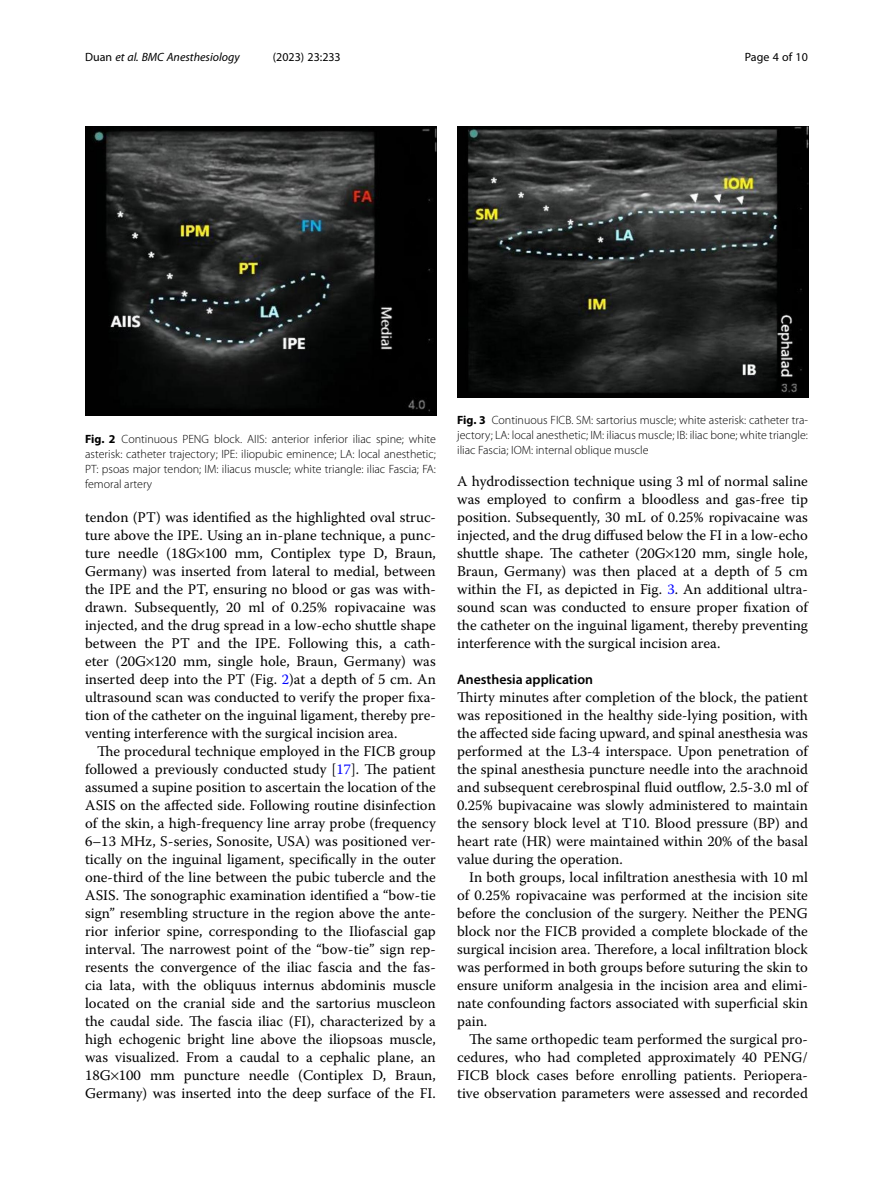
<style>
.page{position:relative;width:893px;height:1191px;background:#fff}
.page>*{position:absolute;margin:0;border:0;box-sizing:border-box;transform-origin:0 0}
.Body_Text_Indent{font:14.7px/18px "Warnock Pro";color:#000;text-align:justify}
.Body_Text{font:14.7px/18px "Warnock Pro";color:#000;text-align:justify}
.Head_2{font:600 13.8px "Myriad Pro";color:#000}
.Figure_Caption{font:300 12px/15px "Myriad Pro";color:#000;text-align:justify}
.t1{font:italic 12px "Myriad Pro";color:#000}
.t2{font:12px "Myriad Pro";color:#000}
.s1{font-style:normal}
.s2{font-weight:700}
.s3{color:#00f}
</style>
<div class="page">
<img style="left:457px;top:126px;width:351px;height:271px">
<img style="left:85px;top:126px;width:351px;height:290px">
<p class="t1" style="left:85px;top:50px;width:156px"><span class="s1">Duan</span> et al. BMC Anesthesiology</p>
<p class="t2" style="left:273px;top:50px;width:70px">(2023) 23:233</p>
<p class="t2" style="left:745px;top:50px;width:65px">Page 4 of 10</p>
<p class="Figure_Caption" style="left:85px;top:432px;width:352px"><span class="s2">Fig. 2</span> Continuous PENG block. AIIS: anterior inferior iliac spine; white asterisk: catheter trajectory; IPE: iliopubic eminence; LA: local anesthetic; PT: psoas major tendon; IM: iliacus muscle; white triangle: iliac Fascia; FA: femoral artery</p>
<p class="Body_Text_Indent" style="left:85px;top:508px;width:352px">tendon (PT) was identified as the highlighted oval struc&shy;ture above the IPE. Using an in-plane technique, a punc&shy;ture needle (18G 100 mm, Contiplex type D, Braun, Germany) was inserted from lateral to medial, between the IPE and the PT, ensuring no blood or gas was with&shy;drawn. Subsequently, 20 ml of 0.25% ropivacaine was injected, and the drug spread in a low-echo shuttle shape between the PT and the IPE. Following this, a cath&shy;eter (20G 120 mm, single hole, Braun, Germany) was inserted deep into the PT (Fig. <span class="s3">2</span>)at a depth of 5 cm. An ultrasound scan was conducted to verify the proper fixa&shy;tion of the catheter on the inguinal ligament, thereby pre&shy;venting interference with the surgical incision area.</p>
<p class="Body_Text_Indent" style="left:85px;top:742px;width:352px;text-indent:12px">The procedural technique employed in the FICB group followed a previously conducted study [<span class="s3">17</span>]. The patient assumed a supine position to ascertain the location of the ASIS on the affected side. Following routine disinfection of the skin, a high-frequency line array probe (frequency 6–13 MHz, S-series, Sonosite, USA) was positioned ver&shy;tically on the inguinal ligament, specifically in the outer one-third of the line between the pubic tubercle and the ASIS. The sonographic examination identified a “bow-tie sign” resembling structure in the region above the ante&shy;rior inferior spine, corresponding to the Iliofascial gap interval. The narrowest point of the “bow-tie” sign rep&shy;resents the convergence of the iliac fascia and the fas&shy;cia lata, with the obliquus internus abdominis muscle located on the cranial side and the sartorius muscleon the caudal side. The fascia iliac (FI), characterized by a high echogenic bright line above the iliopsoas muscle, was visualized. From a caudal to a cephalic plane, an 18G 100 mm puncture needle (Contiplex D, Braun, Germany) was inserted into the deep surface of the FI.</p>
<p class="Figure_Caption" style="left:457px;top:413px;width:352px"><span class="s2">Fig. 3</span> Continuous FICB. SM: sartorius muscle; white asterisk: catheter tra&shy;jectory; LA: local anesthetic; IM: iliacus muscle; IB: iliac bone; white triangle: iliac Fascia; IOM: internal oblique muscle</p>
<p class="Body_Text_Indent" style="left:457px;top:472px;width:352px">A hydrodissection technique using 3 ml of normal saline was employed to confirm a bloodless and gas-free tip position. Subsequently, 30 mL of 0.25% ropivacaine was injected, and the drug diffused below the FI in a low-echo shuttle shape. The catheter (20G 120 mm, single hole, Braun, Germany) was then placed at a depth of 5 cm within the FI, as depicted in Fig. <span class="s3">3</span>. An additional ultra&shy;sound scan was conducted to ensure proper fixation of the catheter on the inguinal ligament, thereby preventing interference with the surgical incision area.</p>
<p class="Head_2" style="left:457px;top:671px;width:137px">Anesthesia application</p>
<p class="Body_Text" style="left:457px;top:688px;width:352px">Thirty minutes after completion of the block, the patient was repositioned in the healthy side-lying position, with the affected side facing upward, and spinal anesthesia was performed at the L3-4 interspace. Upon penetration of the spinal anesthesia puncture needle into the arachnoid and subsequent cerebrospinal fluid outflow, 2.5-3.0 ml of 0.25% bupivacaine was slowly administered to maintain the sensory block level at T10. Blood pressure (BP) and heart rate (HR) were maintained within 20% of the basal value during the operation.</p>
<p class="Body_Text_Indent" style="left:457px;top:868px;width:352px;text-indent:12px">In both groups, local infiltration anesthesia with 10 ml of 0.25% ropivacaine was performed at the incision site before the conclusion of the surgery. Neither the PENG block nor the FICB provided a complete blockade of the surgical incision area. Therefore, a local infiltration block was performed in both groups before suturing the skin to ensure uniform analgesia in the incision area and elimi&shy;nate confounding factors associated with superficial skin pain.</p>
<p class="Body_Text_Indent" style="left:457px;top:1030px;width:352px;text-indent:12px">The same orthopedic team performed the surgical pro&shy;cedures, who had completed approximately 40 PENG/ FICB block cases before enrolling patients. Periopera&shy;tive observation parameters were assessed and recorded</p>
</div>
